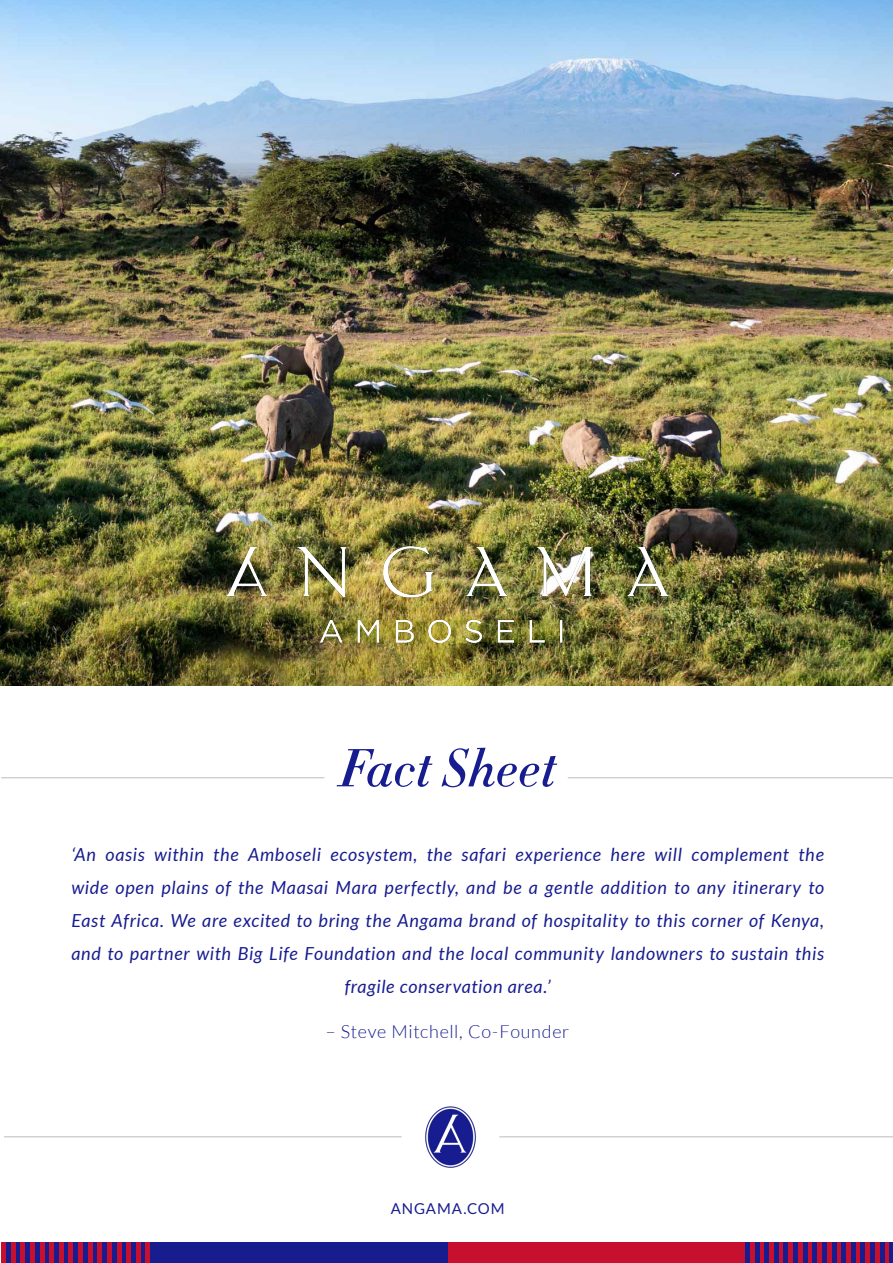
<style>
.page{position:relative;width:893px;height:1263px;background:#fff}
.page>*{position:absolute;margin:0;border:0;box-sizing:border-box;transform-origin:0 0}
.t1{font:italic 500 52.5px "HTF Didot M06";color:#171c8f}
.Bulleted_List{font:italic 18px/33px "Lato";letter-spacing:.04em;color:#171c8f;text-align:center}
.Bulleted_List-2{font:300 18px "Lato";letter-spacing:.035em;color:#171c8f}
.Heading{font:15px "Lato";letter-spacing:.06em;color:#171c8f}
</style>
<div class="page">
<img style="left:0;top:0;width:893px;height:685px">
<hr style="left:1px;top:777px;width:323px;height:1px;background:#babcbe">
<hr style="left:568px;top:777px;width:325px;height:1px;background:#babcbe">
<div style="left:448px;top:1242px;width:445px;height:21px;background:#c70f2e"></div>
<hr style="left:889px;top:1242px;width:4px;height:21px;background:#171c8f">
<hr style="left:880px;top:1242px;width:4px;height:21px;background:#171c8f">
<div style="left:870px;top:1242px;width:5px;height:21px;background:#171c8f"></div>
<div style="left:860px;top:1242px;width:5px;height:21px;background:#171c8f"></div>
<div style="left:851px;top:1242px;width:5px;height:21px;background:#171c8f"></div>
<div style="left:841px;top:1242px;width:5px;height:21px;background:#171c8f"></div>
<hr style="left:832px;top:1242px;width:4px;height:21px;background:#171c8f">
<div style="left:822px;top:1242px;width:5px;height:21px;background:#171c8f"></div>
<div style="left:812px;top:1242px;width:5px;height:21px;background:#171c8f"></div>
<hr style="left:803px;top:1242px;width:4px;height:21px;background:#171c8f">
<div style="left:793px;top:1242px;width:5px;height:21px;background:#171c8f"></div>
<div style="left:783px;top:1242px;width:5px;height:21px;background:#171c8f"></div>
<div style="left:774px;top:1242px;width:5px;height:21px;background:#171c8f"></div>
<div style="left:764px;top:1242px;width:5px;height:21px;background:#171c8f"></div>
<hr style="left:755px;top:1242px;width:4px;height:21px;background:#171c8f">
<div style="left:745px;top:1242px;width:5px;height:21px;background:#171c8f"></div>
<div style="left:1px;top:1242px;width:447px;height:21px;background:#171c8f"></div>
<div style="left:1px;top:1242px;width:5px;height:21px;background:#c70f2e"></div>
<div style="left:11px;top:1242px;width:5px;height:21px;background:#c70f2e"></div>
<div style="left:20px;top:1242px;width:5px;height:21px;background:#c70f2e"></div>
<div style="left:30px;top:1242px;width:5px;height:21px;background:#c70f2e"></div>
<hr style="left:40px;top:1242px;width:4px;height:21px;background:#c70f2e">
<div style="left:49px;top:1242px;width:5px;height:21px;background:#c70f2e"></div>
<div style="left:59px;top:1242px;width:5px;height:21px;background:#c70f2e"></div>
<hr style="left:69px;top:1242px;width:4px;height:21px;background:#c70f2e">
<div style="left:78px;top:1242px;width:5px;height:21px;background:#c70f2e"></div>
<div style="left:88px;top:1242px;width:5px;height:21px;background:#c70f2e"></div>
<div style="left:97px;top:1242px;width:5px;height:21px;background:#c70f2e"></div>
<div style="left:107px;top:1242px;width:5px;height:21px;background:#c70f2e"></div>
<hr style="left:117px;top:1242px;width:4px;height:21px;background:#c70f2e">
<div style="left:126px;top:1242px;width:5px;height:21px;background:#c70f2e"></div>
<div style="left:136px;top:1242px;width:5px;height:21px;background:#c70f2e"></div>
<hr style="left:146px;top:1242px;width:4px;height:21px;background:#c70f2e">
<img style="left:425px;top:1106px;width:51px;height:62px">
<hr style="left:4px;top:1136px;width:398px;height:1px;background:#babcbe">
<hr style="left:499px;top:1136px;width:394px;height:1px;background:#babcbe">
<img style="left:227px;top:547px;width:442px;height:96px">
<p class="t1" style="left:339px;top:728px;width:218px">Fact Sheet</p>
<p class="Bulleted_List" style="left:71px;top:839px;width:754px">‘An oasis within the Amboseli ecosystem, the safari experience here will complement the wide open plains of the Maasai Mara perfectly, and be a gentle addition to any itinerary to East Africa. We are excited to bring the Angama brand of hospitality to this corner of Kenya, and to partner with Big Life Foundation and the local community landowners to sustain this fragile conservation area.’</p>
<p class="Bulleted_List-2" style="left:326px;top:1022px;width:245px">– Steve Mitchell, Co-Founder</p>
<p class="Heading" style="left:391px;top:1200px;width:115px">ANGAMA.COM</p>
</div>
